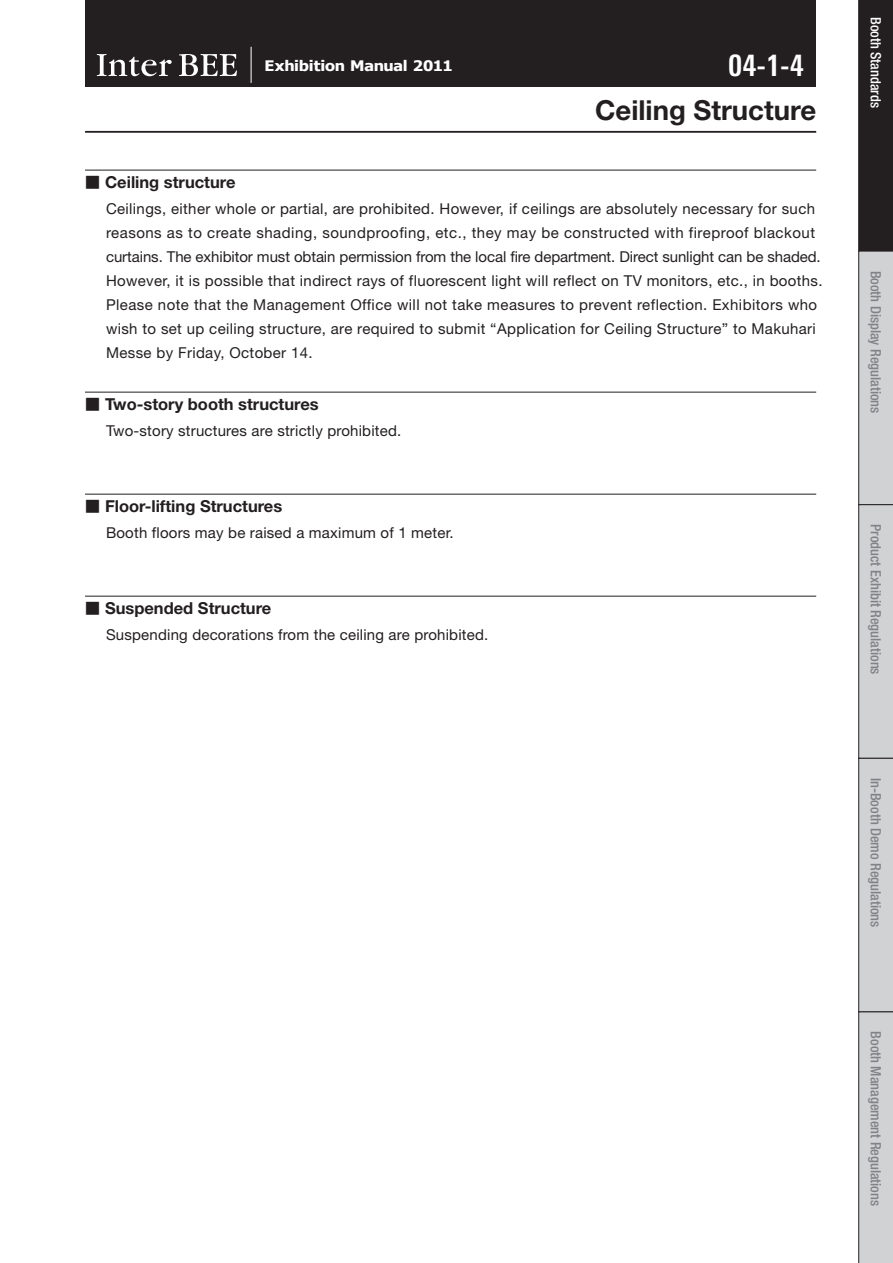
<style>
.page{position:relative;width:893px;height:1263px;background:#fff}
.page>*{position:absolute;margin:0;border:0;box-sizing:border-box;transform-origin:0 0}
.t1{font:700 condensed 30px "Linotype Univers";color:#fff}
.t2{font:700 27.6px "Helvetica Neue";color:#231f20}
.t3{font:700 16.5px "Helvetica Neue";color:#231f20}
.t4{font:15px/24px "Helvetica Neue";letter-spacing:.025em;color:#231f20}
.t5{font:700 14.55px "Tahoma";letter-spacing:-.015em;color:#fff;scale:1.11 1}
.t6{font:500 condensed 14.25px "Helvetica Neue";color:#808285}
.t7{font:500 condensed 14.25px "Helvetica Neue";color:#fff}
.s1{font-family:"Shin Go Pr 6";font-size:15px}
</style>
<div class="page">
<hr style="left:85px;top:131px;width:731px;height:2px;background:#231f20">
<hr style="left:85px;top:170px;width:731px;height:1px;background:#231f20">
<hr style="left:85px;top:392px;width:731px;height:1px;background:#231f20">
<hr style="left:85px;top:494px;width:731px;height:1px;background:#231f20">
<hr style="left:85px;top:596px;width:731px;height:1px;background:#231f20">
<div style="left:85px;top:0;width:731px;height:87px;background:#231f20"></div>
<svg style="left:97px;top:54px;width:75px;height:22px"></svg>
<svg style="left:179px;top:54px;width:58px;height:22px"></svg>
<hr style="left:251px;top:47px;width:1px;height:36px;background:#fff">
<svg style="left:858px;top:0;width:35px;height:1263px"></svg>
<p class="t5" style="left:265px;top:55px;width:171px">Exhibition Manual 2011</p>
<p class="t1" style="left:728px;top:48px;width:77px">04-1-4</p>
<p class="t2" style="left:595px;top:93px;width:223px">Ceiling Structure</p>
<p class="t3" style="left:85px;top:172px;width:152px"><span class="s1">■</span> Ceiling structure</p>
<p class="t4" style="left:106px;top:196px;width:718px">Ceilings, either whole or partial, are prohibited. However, if ceilings are absolutely necessary for such reasons as to create shading, soundproofing, etc., they may be constructed with fireproof blackout curtains. The exhibitor must obtain permission from the local fire department. Direct sunlight can be shaded.<br>However, it is possible that indirect rays of fluorescent light will reflect on TV monitors, etc., in booths.<br>Please note that the Management Office will not take measures to prevent reflection. Exhibitors who wish to set up ceiling structure, are required to submit “Application for Ceiling Structure” to Makuhari Messe by Friday, October 14.</p>
<p class="t3" style="left:85px;top:394px;width:235px"><span class="s1">■</span> Two-story booth structures</p>
<p class="t4" style="left:106px;top:418px;width:297px">Two-story structures are strictly prohibited.</p>
<p class="t3" style="left:85px;top:496px;width:199px"><span class="s1">■</span> Floor-lifting Structures</p>
<p class="t4" style="left:106px;top:520px;width:349px">Booth floors may be raised a maximum of 1 meter.</p>
<p class="t3" style="left:85px;top:598px;width:188px"><span class="s1">■</span> Suspended Structure</p>
<p class="t4" style="left:106px;top:622px;width:384px">Suspending decorations from the ceiling are prohibited.</p>
<p class="t7" style="left:884px;top:17px;width:92px;rotate:90deg">Booth Standards</p>
<p class="t6" style="left:884px;top:270px;width:144px;rotate:90deg">Booth Display Regulations</p>
<p class="t6" style="left:884px;top:524px;width:152px;rotate:90deg">Product Exhibit Regulations</p>
<p class="t6" style="left:884px;top:778px;width:151px;rotate:90deg">In-Booth Demo Regulations</p>
<p class="t6" style="left:884px;top:1031px;width:176px;rotate:90deg">Booth Management Regulations</p>
</div>
